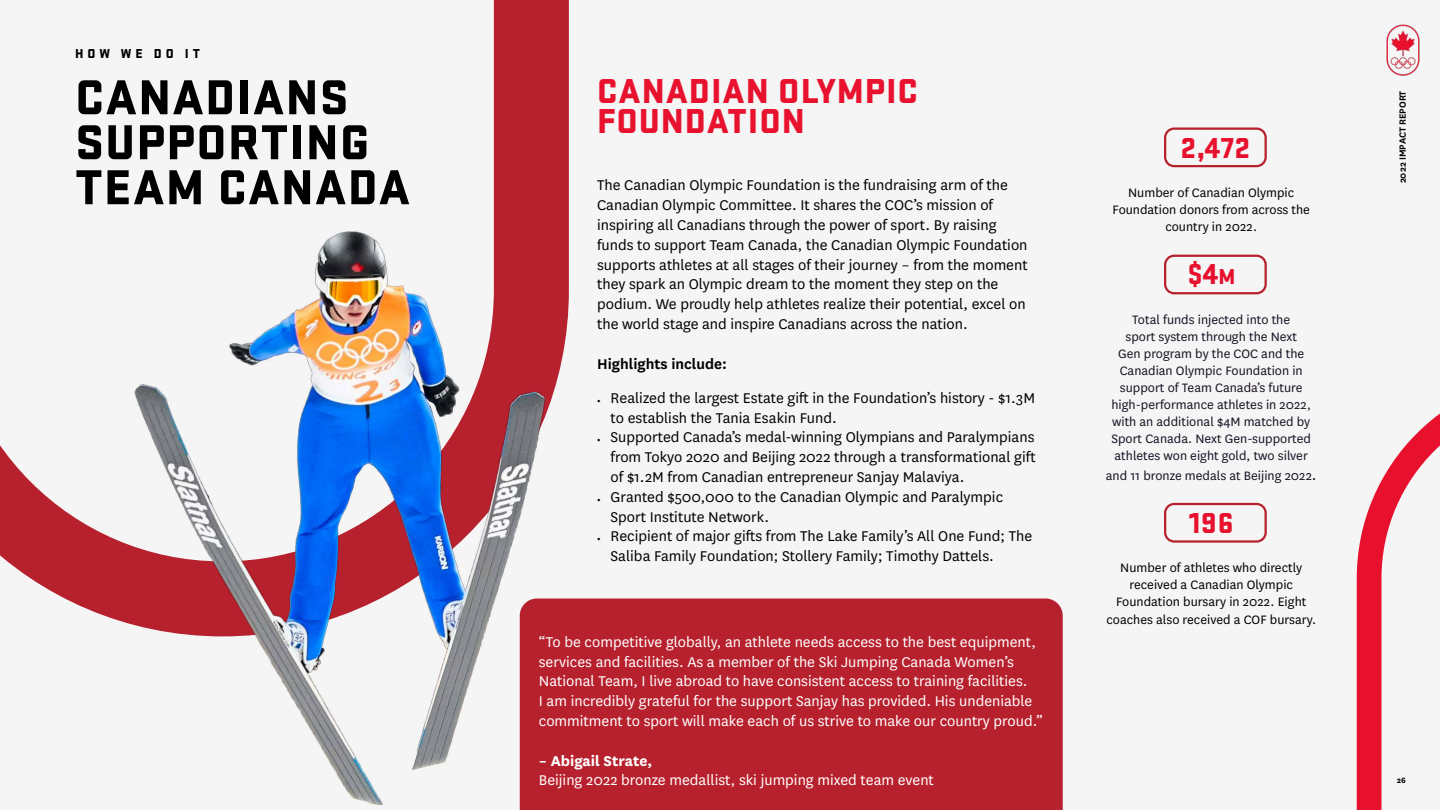
<style>
.page{position:relative;width:1440px;height:810px;background:#f5f5f5}
.page>*{position:absolute;margin:0;border:0;box-sizing:border-box;transform-origin:0 0}
.t1{font:900 51px/45px "Stratum 2";letter-spacing:.025em;color:#000}
.t2{font:900 36px/30px "Stratum 2";letter-spacing:.025em;color:#e8122e}
.t3{font:900 30px "Stratum 2";letter-spacing:.025em;color:#e8112d}
.t4{font:16.5px/19.8px "National";color:#000}
.t5{font:16.5px/19.8px "National";color:#fff}
.t6{font:600 16.5px "National";color:#000}
.t7{font:700 16.5px "National";color:#fff}
.t8{font:14.25px/17.1px "National";color:#181122;text-align:center}
.t9{font:14.25px/17.1px "National";color:#000;text-align:center}
.t10{font:900 13.5px "Stratum 2";letter-spacing:.3em;color:#000}
.t11{font:600 10.5px "National";color:#000}
.t12{font:700 9px "National";color:#000}
.s1{font-family:"Minion Pro";font-size:9px}
.s2{font-size:22.5px}
.s3{font-size:16.5px}
</style>
<div class="page">
<img style="left:1386px;top:24px;width:34px;height:52px">
<svg style="left:1357px;top:413px;width:83px;height:397px"></svg>
<div style="left:597px;top:598px;width:466px;height:212px;background:#b7202d"></div>
<div style="left:1164px;top:128px;width:103px;height:39px;border:2px solid #b7202d;border-radius:9px"></div>
<div style="left:1164px;top:255px;width:103px;height:39px;border:2px solid #b7202d;border-radius:9px"></div>
<svg style="left:0;top:0;width:569px;height:616px"></svg>
<img style="left:104px;top:203px;width:493px;height:607px">
<div style="left:1164px;top:503px;width:103px;height:40px;border:2px solid #b7202d;border-radius:9px"></div>
<p class="t10" style="left:75px;top:44px;width:126px">HOW WE DO IT</p>
<h1 class="t1" style="left:75px;top:71px;width:336px">CANADIANS<br>SUPPORTING<br>TEAM CANADA</h1>
<h2 class="t2" style="left:597px;top:73px;width:322px">CANADIAN OLYMPIC<br>FOUNDATION</h2>
<p class="t4" style="left:597px;top:175px;width:432px">The Canadian Olympic Foundation is the fundraising arm of the Canadian Olympic Committee. It shares the COC’s mission of inspiring all Canadians through the power of sport. By raising funds to support Team Canada, the Canadian Olympic Foundation supports athletes at all stages of their journey – from the moment they spark an Olympic dream to the moment they step on the podium. We proudly help athletes realize their potential, excel on the world stage and inspire Canadians across the nation.</p>
<p class="t6" style="left:597px;top:352px;width:131px">Highlights include:</p>
<p class="t4" style="left:611px;top:387px;width:426px;text-indent:-14px"><span class="s1">•</span> Realized the largest Estate gift in the Foundation’s history - $1.3M to establish the Tania Esakin Fund.</p>
<p class="t4" style="left:611px;top:427px;width:427px;text-align:justify;text-indent:-14px"><span class="s1">•</span> Supported Canada’s medal-winning Olympians and Paralympians from Tokyo 2020 and Beijing 2022 through a transformational gift of $1.2M from Canadian entrepreneur Sanjay Malaviya.</p>
<p class="t4" style="left:611px;top:486px;width:394px;text-indent:-14px"><span class="s1">•</span> Granted $500,000 to the Canadian Olympic and Paralympic<br>Sport Institute Network.</p>
<p class="t4" style="left:611px;top:526px;width:423px;text-indent:-14px"><span class="s1">•</span> Recipient of major gifts from The Lake Family’s All One Fund; The<br>Saliba Family Foundation; Stollery Family; Timothy Dattels.</p>
<p class="t5" style="left:539px;top:631px;width:505px">“To be competitive globally, an athlete needs access to the best equipment, services and facilities. As a member of the Ski Jumping Canada Women’s National Team, I live abroad to have consistent access to training facilities.<br>I am incredibly grateful for the support Sanjay has provided. His undeniable commitment to sport will make each of us strive to make our country proud.”</p>
<p class="t7" style="left:539px;top:749px;width:115px">– Abigail Strate,</p>
<p class="t5" style="left:539px;top:770px;width:397px">Beijing 2022 bronze medallist, ski jumping mixed team event</p>
<h3 class="t3" style="left:1181px;top:126px;width:71px">2,472</h3>
<p class="t9" style="left:1112px;top:184px;width:199px">Number of Canadian Olympic<br>Foundation donors from across the country in 2022.</p>
<h3 class="t3" style="left:1187px;top:252px;width:50px">$4<span class="s2">M</span></h3>
<p class="t8" style="left:1111px;top:310px;width:201px">Total funds injected into the<br>sport system through the Next<br>Gen program by the COC and the<br>Canadian Olympic Foundation in support of Team Canada’s future high-performance athletes in 2022, with an additional $4M matched by<br>Sport Canada. Next Gen-supported athletes won eight gold, two silver</p>
<p class="t8" style="left:1106px;top:467px;width:212px">and 11 bronze medals at Beijing 2022<span class="s3">.</span></p>
<h3 class="t3" style="left:1189px;top:501px;width:46px">196</h3>
<p class="t9" style="left:1106px;top:559px;width:211px">Number of athletes who directly received a Canadian Olympic<br>Foundation bursary in 2022. Eight coaches also received a COF bursary.</p>
<p class="t11" style="left:1395px;top:183px;width:94px;rotate:-90deg">2022 IMPACT REPORT</p>
<p class="t12" style="left:1397px;top:773px;width:11px">26</p>
</div>
